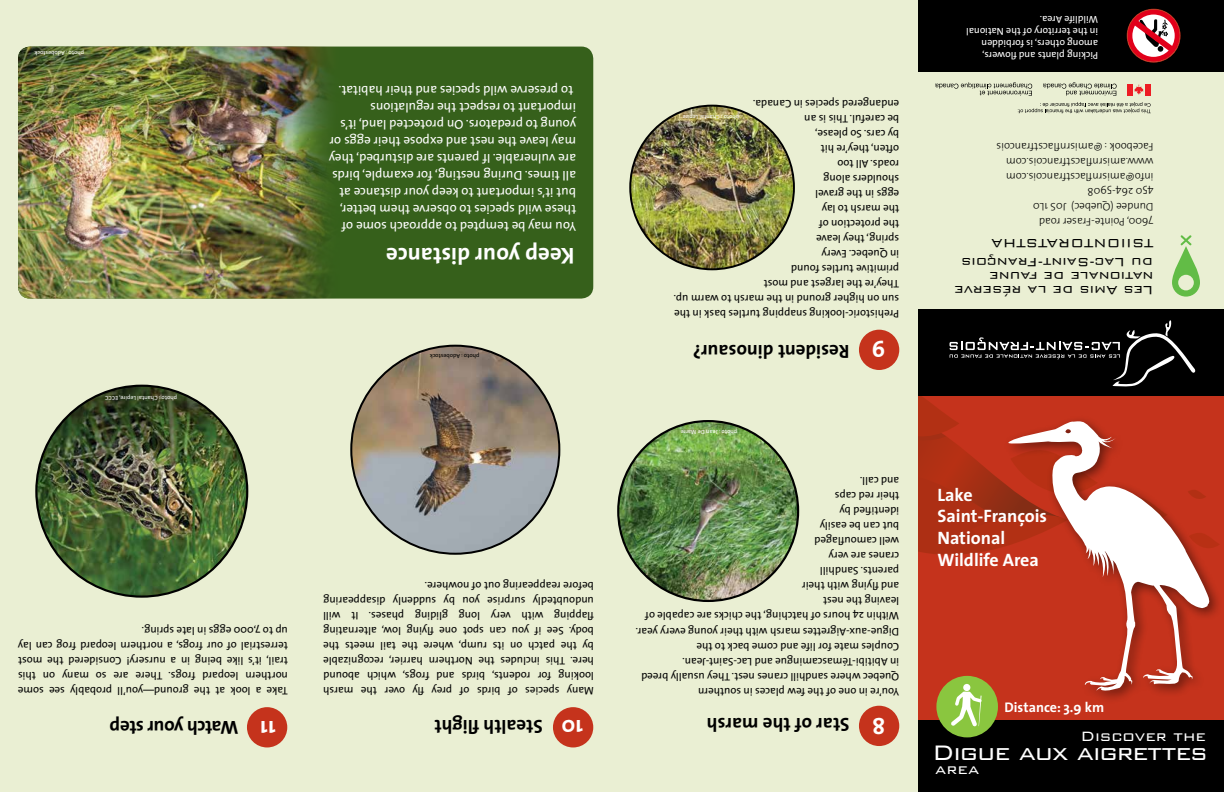
<style>
.page{position:relative;width:1224px;height:792px;background:#eaefd3}
.page>*{position:absolute;margin:0;border:0;box-sizing:border-box;transform-origin:0 0}
.t1{font:300 28px "Bank Gothic BT";letter-spacing:-.04em;color:#fff}
.t2{font:700 23px "The Sans";color:#fff}
.t3{font:700 19px "The Sans";color:#000}
.t4{font:700 19px "The Sans";letter-spacing:-.02em;color:#000}
.t5{font:700 18px/21.6px "The Sans";color:#fff}
.t6{font:300 18px "Bank Gothic BT";color:#fff}
.t7{font:300 16px/14px "Bank Gothic BT";color:#000}
.t8{font:700 14px "The Sans";color:#fff}
.t9{font:13px/17px "The Sans";color:#fff}
.t10{font:11px/15px "The Sans";color:#000}
.t11{font:300 11px/15px "The Sans";color:#000}
.t12{font:10.1px/12.1px "The Sans";color:#fff}
.t13{font:6px "The Sans";color:#fff}
.t14{font:6px "The Sans";color:#000}
</style>
<div class="page">
<div style="left:918px;top:396px;width:306px;height:396px;background:#c5331c"></div>
<div style="left:918px;top:721px;width:306px;height:71px;background:#000"></div>
<div style="left:936px;top:676px;width:62px;height:61px;background:#8ac63f;border-radius:50%"></div>
<svg style="left:951px;top:684px;width:31px;height:43px"></svg>
<div style="left:1003px;top:415px;width:220px;height:289px;background:#000;opacity:.5"></div>
<svg style="left:1006px;top:567px;width:204px;height:125px"></svg>
<svg style="left:1172px;top:235px;width:28px;height:62px"></svg>
<div style="left:918px;top:310px;width:306px;height:86px;background:#000"></div>
<div style="left:918px;top:0;width:306px;height:71px;background:#000"></div>
<svg style="left:918px;top:320px;width:302px;height:247px"></svg>
<svg style="left:1127px;top:9px;width:53px;height:53px"></svg>
<div style="left:1132px;top:15px;width:43px;height:42px;background:#fff;border-radius:50%"></div>
<svg style="left:1133px;top:19px;width:41px;height:33px"></svg>
<div style="left:1127px;top:9px;width:54px;height:54px;border:1px solid #c5331c;border-radius:50%"></div>
<img style="left:618px;top:421px;width:180px;height:180px;border-radius:90px">
<img style="left:36px;top:386px;width:211px;height:211px;border-radius:105px">
<img style="left:351px;top:346px;width:208px;height:208px;border-radius:104px">
<img style="left:630px;top:106px;width:164px;height:163px;border-radius:82px">
<div style="left:859px;top:706px;width:40px;height:40px;background:#c5331c;border-radius:50%"></div>
<div style="left:553px;top:707px;width:40px;height:40px;background:#c5331c;border-radius:50%"></div>
<div style="left:859px;top:330px;width:40px;height:40px;background:#c5331c;border-radius:50%"></div>
<div style="left:247px;top:707px;width:40px;height:40px;background:#c5331c;border-radius:50%"></div>
<div style="left:18px;top:47px;width:575px;height:252px;background:#36601b;border-radius:12px"></div>
<img style="left:18px;top:47px;width:326px;height:252px">
<svg style="left:1018px;top:102px;width:133px;height:12px"></svg>
<svg style="left:1134px;top:85px;width:9px;height:10px"></svg>
<div style="left:1145px;top:84px;width:6px;height:12px;background:#ed1d24"></div>
<div style="left:1127px;top:84px;width:6px;height:12px;background:#ed1d24"></div>
<svg style="left:935px;top:82px;width:97px;height:14px"></svg>
<svg style="left:1043px;top:82px;width:74px;height:14px"></svg>
<p class="t13" style="left:84px;top:58px;width:51px;rotate:-180deg">photo : Adobestock</p>
<p class="t13" style="left:177px;top:403px;width:74px;rotate:-180deg">photo : Chantal Lepire, ECCC</p>
<p class="t9" style="left:576px;top:235px;width:249px;rotate:-180deg">You may be tempted to approach some of these wild species to observe them better, but it’s important to keep your distance at all times. During nesting, for example, birds are vulnerable. If parents are disturbed, they may leave the nest and expose their eggs or young to predators. On protected land, it’s important to respect the regulations<br>to preserve wild species and their habitat.</p>
<h2 class="t2" style="left:575px;top:275px;width:190px;rotate:-180deg">Keep your distance</h2>
<p class="t14" style="left:480px;top:361px;width:51px;rotate:-180deg">photo : Adobestock</p>
<p class="t10" style="left:288px;top:698px;width:272px;text-align:justify;rotate:-180deg">Take a look at the ground—you’ll probably see some northern leopard frogs. There are so many on this trail, it’s like being in a nursery! Considered the most terrestrial of our frogs, a northern leopard frog can lay up to 7,000 eggs in late spring.</p>
<p class="t10" style="left:594px;top:698px;width:272px;text-align:justify;rotate:-180deg">Many species of birds of prey fly over the marsh looking for rodents, birds and frogs, which abound here. This includes the Northern harrier, recognizable by the patch on its rump, where the tail meets the body. See if you can spot one flying low, alternating flapping with very long gliding phases. It will undoubtedly surprise you by suddenly disappearing before reappearing out of nowhere.</p>
<h3 class="t4" style="left:238px;top:743px;width:130px;rotate:-180deg">Watch your step</h3>
<h2 class="t2" style="left:276px;top:748px;width:17px;rotate:-180deg">11</h2>
<h3 class="t3" style="left:543px;top:743px;width:110px;rotate:-180deg">Stealth flight</h3>
<h2 class="t2" style="left:583px;top:747px;width:23px;rotate:-180deg">10</h2>
<p class="t10" style="left:899px;top:322px;width:227px;rotate:-180deg">Prehistoric-looking snapping turtles bask in the sun on higher ground in the marsh to warm up.<br>They’re the largest and most<br>primitive turtles found<br>in Quebec. Every<br>spring, they leave<br>the protection of<br>the marsh to lay<br>eggs in the gravel<br>shoulders along<br>roads. All too<br>often, they’re hit<br>by cars. So please,<br>be careful. This is an<br>endangered species in Canada.</p>
<p class="t13" style="left:739px;top:122px;width:58px;rotate:-180deg">photo : Chantal Lepire</p>
<h3 class="t3" style="left:849px;top:367px;width:158px;rotate:-180deg">Resident dinosaur?</h3>
<h2 class="t2" style="left:885px;top:372px;width:15px;rotate:-180deg">9</h2>
<p class="t13" style="left:737px;top:437px;width:58px;rotate:-180deg">photo : Jean De Marre</p>
<p class="t10" style="left:899px;top:699px;width:265px;rotate:-180deg">You’re in one of the few places in southern<br>Quebec where sandhill cranes nest. They usually breed in Abitibi-Témascamingue and Lac-Saint-Jean.<br>Couples mate for life and come back to the<br>Digue-aux-Aigrettes marsh with their young every year.<br>Within 24 hours of hatching, the chicks are capable of leaving the nest<br>and flying with their<br>parents. Sandhill<br>cranes are very<br>well camouflaged<br>but can be easily<br>identified by<br>their red caps<br>and call.</p>
<h3 class="t3" style="left:850px;top:741px;width:144px;rotate:-180deg">Star of the marsh</h3>
<h2 class="t2" style="left:885px;top:745px;width:14px;rotate:-180deg">8</h2>
<p class="t12" style="left:1098px;top:62px;width:133px;rotate:-180deg">Picking plants and flowers, among others, is forbidden<br>in the territory of the National<br>Wildlife Area.</p>
<p class="t11" style="left:1154px;top:229px;width:159px;rotate:-180deg">7600, Pointe-Fraser road<br>Dundee (Quebec) J0S 1L0<br>450 264-5908 info@amisrnflacstfrancois.com www.amisrnflacstfrancois.com<br>Facebook : @amisrnflacstfrancois</p>
<h3 class="t7" style="left:1154px;top:250px;width:164px;rotate:-180deg">TSIIONTORATSTHA</h3>
<h3 class="t7" style="left:1154px;top:298px;width:201px;rotate:-180deg">Les Amis de la réserve nationale de faune<br>du Lac-Saint-François</h3>
<h3 class="t5" style="left:937px;top:483px;width:111px">Lake<br>Saint-François<br>National<br>Wildlife Area</h3>
<p class="t8" style="left:1005px;top:696px;width:101px">Distance: 3.9 km</p>
<h3 class="t6" style="left:1081px;top:727px;width:127px">Discover the</h3>
<h1 class="t1" style="left:932px;top:737px;width:277px">Digue aux aigrettes</h1>
<h3 class="t6" style="left:935px;top:760px;width:46px">area</h3>
</div>
